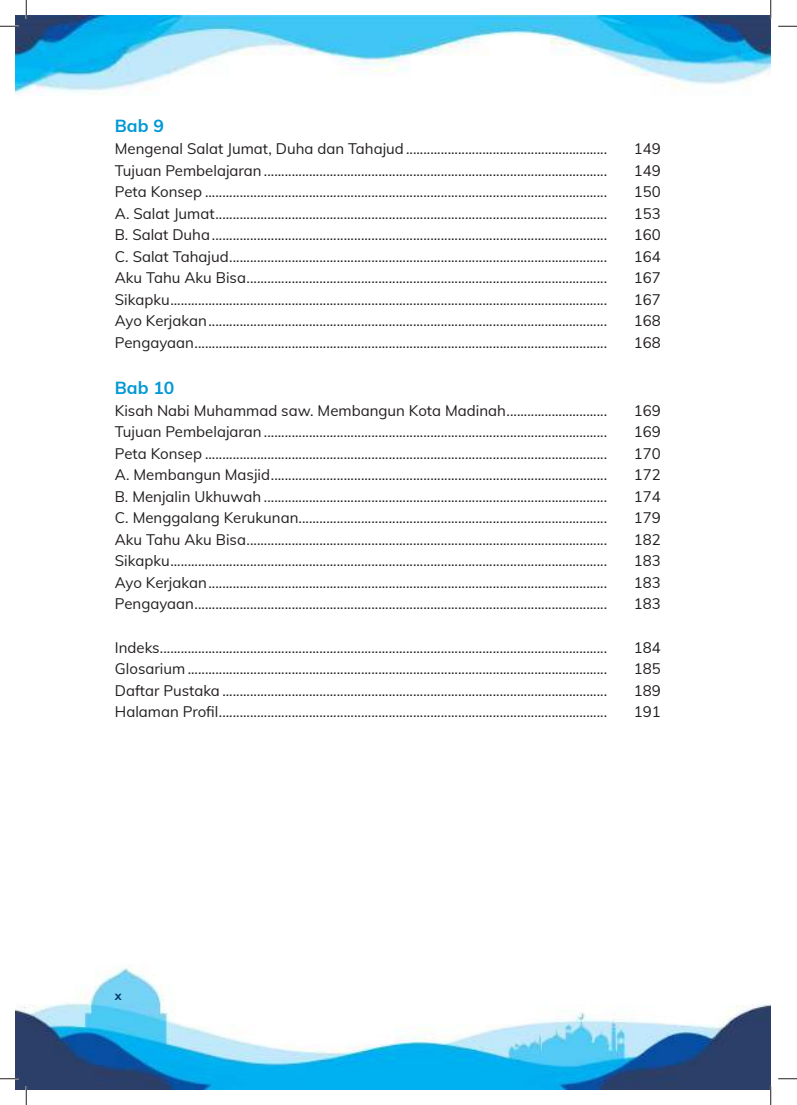
<style>
.page{position:relative;width:797px;height:1105px;background:#fff}
.page>*{position:absolute;margin:0;border:0;box-sizing:border-box;transform-origin:0 0}
.t1{font:700 17.5px "Mulish";color:#0098d5}
.t2{font:15px "Mulish";color:#231f20}
.t3{font:700 12.5px "Mulish";color:#013668}
</style>
<div class="page">
<img style="left:16px;top:967px;width:754px;height:122px">
<img style="left:16px;top:16px;width:754px;height:80px">
<svg style="left:0;top:25px;width:19px;height:2px"></svg>
<svg style="left:778px;top:25px;width:19px;height:2px"></svg>
<svg style="left:0;top:1078px;width:19px;height:1px"></svg>
<svg style="left:778px;top:1078px;width:19px;height:1px"></svg>
<svg style="left:25px;top:0;width:2px;height:19px"></svg>
<svg style="left:25px;top:1086px;width:2px;height:19px"></svg>
<svg style="left:770px;top:0;width:1px;height:19px"></svg>
<svg style="left:770px;top:1086px;width:1px;height:19px"></svg>
<p class="t1" style="left:115px;top:119px;width:51px">Bab 9</p>
<p class="t2" style="left:115px;top:143px;width:494px">Mengenal Salat Jumat, Duha dan Tahajud ..........................................................</p>
<p class="t2" style="left:634px;top:143px;width:29px">149</p>
<p class="t2" style="left:115px;top:164px;width:494px">Tujuan Pembelajaran ...................................................................................................</p>
<p class="t2" style="left:634px;top:164px;width:29px">149</p>
<p class="t2" style="left:115px;top:186px;width:494px">Peta Konsep ....................................................................................................................</p>
<p class="t2" style="left:634px;top:186px;width:29px">150</p>
<p class="t2" style="left:115px;top:207px;width:494px">A. Salat Jumat .................................................................................................................</p>
<p class="t2" style="left:634px;top:207px;width:29px">153</p>
<p class="t2" style="left:115px;top:229px;width:494px">B. Salat Duha ..................................................................................................................</p>
<p class="t2" style="left:634px;top:229px;width:29px">160</p>
<p class="t2" style="left:115px;top:251px;width:494px">C. Salat Tahajud .............................................................................................................</p>
<p class="t2" style="left:634px;top:251px;width:29px">164</p>
<p class="t2" style="left:115px;top:272px;width:494px">Aku Tahu Aku Bisa ........................................................................................................</p>
<p class="t2" style="left:634px;top:272px;width:29px">167</p>
<p class="t2" style="left:115px;top:294px;width:494px">Sikapku ..............................................................................................................................</p>
<p class="t2" style="left:634px;top:294px;width:29px">167</p>
<p class="t2" style="left:115px;top:315px;width:494px">Ayo Kerjakan ...................................................................................................................</p>
<p class="t2" style="left:634px;top:315px;width:29px">168</p>
<p class="t2" style="left:115px;top:337px;width:494px">Pengayaan .......................................................................................................................</p>
<p class="t2" style="left:634px;top:337px;width:29px">168</p>
<p class="t1" style="left:115px;top:381px;width:61px">Bab 10</p>
<p class="t2" style="left:115px;top:404px;width:494px">Kisah Nabi Muhammad saw. Membangun Kota Madinah .............................</p>
<p class="t2" style="left:634px;top:404px;width:29px">169</p>
<p class="t2" style="left:115px;top:426px;width:494px">Tujuan Pembelajaran ...................................................................................................</p>
<p class="t2" style="left:634px;top:426px;width:29px">169</p>
<p class="t2" style="left:115px;top:447px;width:494px">Peta Konsep ....................................................................................................................</p>
<p class="t2" style="left:634px;top:447px;width:29px">170</p>
<p class="t2" style="left:115px;top:469px;width:494px">A. Membangun Masjid .................................................................................................</p>
<p class="t2" style="left:634px;top:469px;width:29px">172</p>
<p class="t2" style="left:115px;top:491px;width:494px">B. Menjalin Ukhuwah ...................................................................................................</p>
<p class="t2" style="left:634px;top:491px;width:29px">174</p>
<p class="t2" style="left:115px;top:512px;width:494px">C. Menggalang Kerukunan .........................................................................................</p>
<p class="t2" style="left:634px;top:512px;width:29px">179</p>
<p class="t2" style="left:115px;top:534px;width:494px">Aku Tahu Aku Bisa ........................................................................................................</p>
<p class="t2" style="left:634px;top:534px;width:29px">182</p>
<p class="t2" style="left:115px;top:555px;width:494px">Sikapku ..............................................................................................................................</p>
<p class="t2" style="left:634px;top:555px;width:29px">183</p>
<p class="t2" style="left:115px;top:577px;width:494px">Ayo Kerjakan ...................................................................................................................</p>
<p class="t2" style="left:634px;top:577px;width:29px">183</p>
<p class="t2" style="left:115px;top:598px;width:494px">Pengayaan .......................................................................................................................</p>
<p class="t2" style="left:634px;top:598px;width:29px">183</p>
<p class="t2" style="left:115px;top:641px;width:494px">Indeks .................................................................................................................................</p>
<p class="t2" style="left:634px;top:641px;width:29px">184</p>
<p class="t2" style="left:115px;top:663px;width:494px">Glosarium .........................................................................................................................</p>
<p class="t2" style="left:634px;top:663px;width:29px">185</p>
<p class="t2" style="left:115px;top:684px;width:494px">Daftar Pustaka ...............................................................................................................</p>
<p class="t2" style="left:634px;top:684px;width:29px">189</p>
<p class="t2" style="left:115px;top:701px;width:494px">Halaman Profil ................................................................................................................</p>
<p class="t2" style="left:634px;top:706px;width:29px">191</p>
<p class="t3" style="left:115px;top:991px;width:8px">x</p>
</div>
